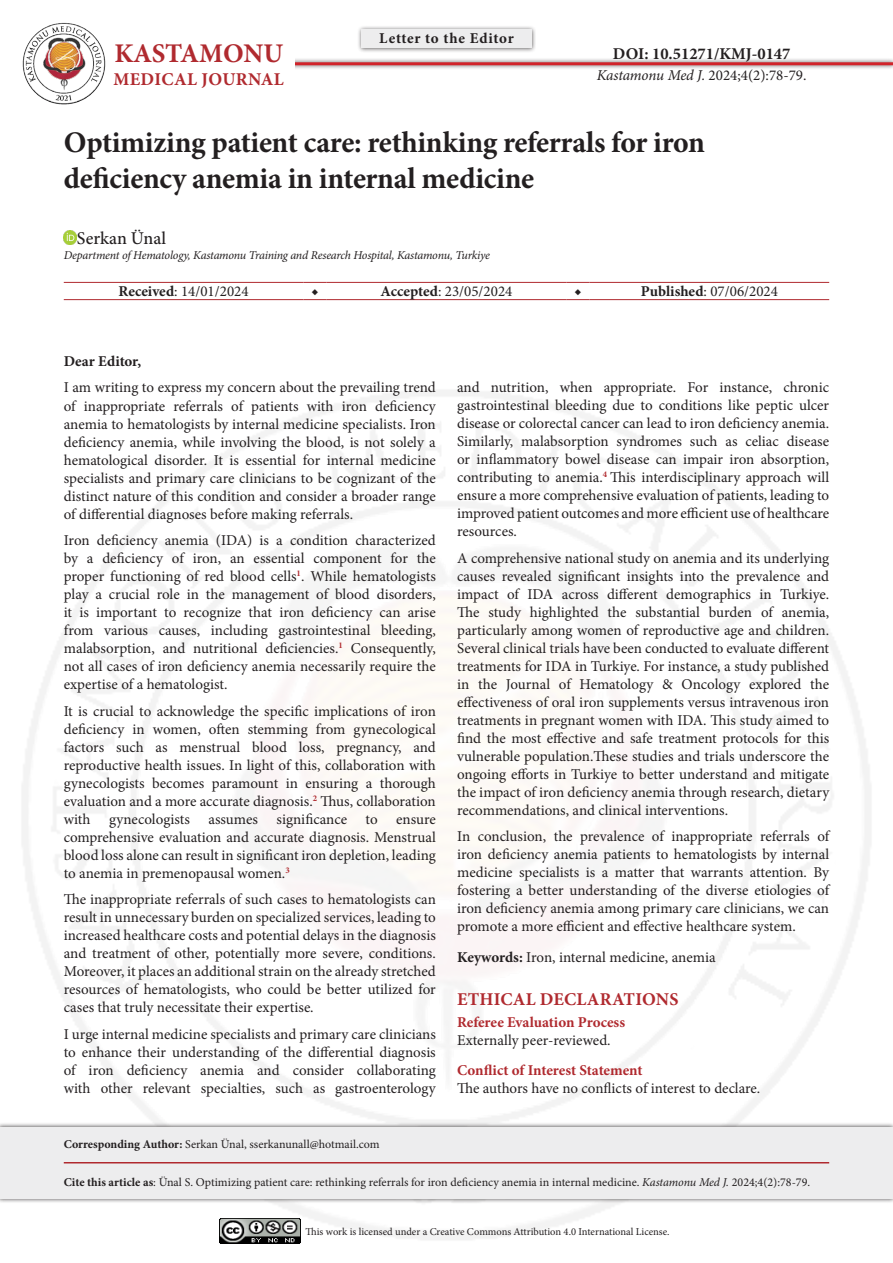
<style>
.page{position:relative;width:893px;height:1263px;background:#fff}
.page>*{position:absolute;margin:0;border:0;box-sizing:border-box;transform-origin:0 0}
.Ana_Başlık{font:700 30px/36px "Minion Pro";letter-spacing:-.01em;color:#231f20}
.t1{font:700 27px "Minion Pro";letter-spacing:-.01em;color:#b02a2f}
._1__BAŞLIK{font:700 18px "Minion Pro";letter-spacing:.01em;color:#b02a2f}
.Yazarlar{font:500 18px "Minion Pro";color:#231f20}
.Yan_Başlık{font:700 16.5px "Minion Pro";color:#231f20}
.Ana_metin{font:15px/18px "Minion Pro";color:#231f20;text-align:justify}
.Table-Figure{font:15px "Minion Pro";color:#231f20}
._2__Başlık{font:700 15px "Minion Pro";letter-spacing:-.005em;color:#b02a2f}
.Yan_Başlık-2{font:15px "Minion Pro";color:#231f20}
.Ana_metin-2{font:700 15px "Minion Pro";letter-spacing:.04em;color:#231f20}
.Ana_metin-3{font:700 15px "Minion Pro";color:#231f20}
.Table-Figure-2{font:700 15px "Minion Pro";color:#231f20}
.Cite_this{font:12px "Minion Pro";color:#231f20}
.Kurumlar{font:italic 12px "Minion Pro";letter-spacing:-.02em;color:#231f20}
.t2{font:10.5px "Minion Pro";letter-spacing:-.005em;color:#231f20}
.s1{font-style:italic}
.s2{font-weight:700}
</style>
<div class="page">
<div style="left:357px;top:25px;width:179px;height:28px;background:#231f20;opacity:.75"></div>
<div style="left:361px;top:30px;width:170px;height:18px;background:#ededee"></div>
<img style="left:22px;top:390px;width:849px;height:854px">
<img style="left:219px;top:1218px;width:81px;height:26px">
<div style="left:250px;top:58px;width:643px;height:12px;background:#231f20;opacity:.75"></div>
<hr style="left:255px;top:62px;width:638px;height:3px;background:#d1232a">
<div style="left:103px;top:42px;width:191px;height:43px;background:#fff"></div>
<img style="left:22px;top:22px;width:84px;height:83px">
<svg style="left:64px;top:231px;width:13px;height:13px"></svg>
<hr style="left:64px;top:282px;width:239px;height:1px;background:#b02a2f">
<svg style="left:303px;top:282px;width:24px;height:1px"></svg>
<hr style="left:327px;top:282px;width:239px;height:1px;background:#b02a2f">
<svg style="left:566px;top:282px;width:24px;height:1px"></svg>
<hr style="left:590px;top:282px;width:239px;height:1px;background:#b02a2f">
<hr style="left:64px;top:299px;width:239px;height:1px;background:#b02a2f">
<svg style="left:303px;top:299px;width:24px;height:1px"></svg>
<hr style="left:327px;top:299px;width:239px;height:1px;background:#b02a2f">
<svg style="left:566px;top:299px;width:24px;height:1px"></svg>
<hr style="left:590px;top:299px;width:239px;height:1px;background:#b02a2f">
<div style="left:0;top:1122px;width:893px;height:81px;background:#231f20;opacity:.75"></div>
<div style="left:0;top:1127px;width:893px;height:72px;background:#ededee"></div>
<hr style="left:64px;top:1162px;width:765px;height:1px;background:#b02a2f">
<h2 class="t1" style="left:114px;top:34px;width:170px">KASTAMONU</h2>
<p class="_1__BAŞLIK" style="left:113px;top:67px;width:172px">MEDICAL JOURNAL</p>
<p class="Ana_metin-2" style="left:379px;top:27px;width:136px">Letter to the Editor</p>
<p class="Yan_Başlık" style="left:613px;top:42px;width:179px">DOI: 10.51271/KMJ-0147</p>
<p class="Yan_Başlık-2" style="left:597px;top:65px;width:211px"><span class="s1">Kastamonu Med J.</span> 2024;4(2):78-79.</p>
<p class="Ana_Başlık" style="left:64px;top:124px;width:643px">Optimizing patient care: rethinking referrals for iron deficiency anemia in internal medicine</p>
<p class="Yazarlar" style="left:77px;top:226px;width:91px">Serkan Ünal</p>
<p class="Kurumlar" style="left:64px;top:247px;width:428px">Department of Hematology, Kastamonu Training and Research Hospital, Kastamonu, Turkiye</p>
<p class="Table-Figure" style="left:119px;top:282px;width:132px"><span class="s2">Received</span>: 14/01/2024</p>
<p class="Table-Figure-2" style="left:311px;top:281px;width:9px">◆</p>
<p class="Table-Figure" style="left:381px;top:282px;width:133px"><span class="s2">Accepted</span>: 23/05/2024</p>
<p class="Table-Figure-2" style="left:574px;top:281px;width:9px">◆</p>
<p class="Table-Figure" style="left:641px;top:282px;width:139px"><span class="s2">Published</span>: 07/06/2024</p>
<p class="Ana_metin-3" style="left:64px;top:351px;width:79px">Dear Editor,</p>
<p class="Ana_metin" style="left:64px;top:379px;width:374px">I am writing to express my concern about the prevailing trend of inappropriate referrals of patients with iron deficiency anemia to hematologists by internal medicine specialists. Iron deficiency anemia, while involving the blood, is not solely a hematological disorder. It is essential for internal medicine specialists and primary care clinicians to be cognizant of the distinct nature of this condition and consider a broader range of differential diagnoses before making referrals.</p>
<p class="Ana_metin" style="left:64px;top:531px;width:374px">Iron deficiency anemia (IDA) is a condition characterized by a deficiency of iron, an essential component for the proper functioning of red blood cells<sup>1</sup>. While hematologists play a crucial role in the management of blood disorders, it is important to recognize that iron deficiency can arise from various causes, including gastrointestinal bleeding, malabsorption, and nutritional deficiencies.<sup>1</sup> Consequently, not all cases of iron deficiency anemia necessarily require the expertise of a hematologist.</p>
<p class="Ana_metin" style="left:64px;top:702px;width:374px">It is crucial to acknowledge the specific implications of iron deficiency in women, often stemming from gynecological factors such as menstrual blood loss, pregnancy, and reproductive health issues. In light of this, collaboration with gynecologists becomes paramount in ensuring a thorough evaluation and a more accurate diagnosis.<sup>2</sup> Thus, collaboration with gynecologists assumes significance to ensure comprehensive evaluation and accurate diagnosis. Menstrual blood loss alone can result in significant iron depletion, leading to anemia in premenopausal women.<sup>3</sup></p>
<p class="Ana_metin" style="left:64px;top:890px;width:374px">The inappropriate referrals of such cases to hematologists can result in unnecessary burden on specialized services, leading to increased healthcare costs and potential delays in the diagnosis and treatment of other, potentially more severe, conditions.<br>Moreover, it places an additional strain on the already stretched resources of hematologists, who could be better utilized for cases that truly necessitate their expertise.</p>
<p class="Ana_metin" style="left:64px;top:1025px;width:374px">I urge internal medicine specialists and primary care clinicians to enhance their understanding of the differential diagnosis of iron deficiency anemia and consider collaborating with other relevant specialties, such as gastroenterology</p>
<p class="Cite_this" style="left:64px;top:1136px;width:317px"><span class="s2">Corresponding Author:</span> Serkan Ünal, sserkanunall@hotmail.com</p>
<p class="Ana_metin" style="left:457px;top:379px;width:374px">and nutrition, when appropriate. For instance, chronic gastrointestinal bleeding due to conditions like peptic ulcer disease or colorectal cancer can lead to iron deficiency anemia.<br>Similarly, malabsorption syndromes such as celiac disease or inflammatory bowel disease can impair iron absorption, contributing to anemia.<sup>4</sup> This interdisciplinary approach will ensure a more comprehensive evaluation of patients, leading to improved patient outcomes and more efficient use of healthcare resources.</p>
<p class="Ana_metin" style="left:457px;top:549px;width:374px">A comprehensive national study on anemia and its underlying causes revealed significant insights into the prevalence and impact of IDA across different demographics in Turkiye.<br>The study highlighted the substantial burden of anemia, particularly among women of reproductive age and children.<br>Several clinical trials have been conducted to evaluate different treatments for IDA in Turkiye. For instance, a study published in the Journal of Hematology &amp; Oncology explored the effectiveness of oral iron supplements versus intravenous iron treatments in pregnant women with IDA. This study aimed to find the most effective and safe treatment protocols for this vulnerable population.These studies and trials underscore the ongoing efforts in Turkiye to better understand and mitigate the impact of iron deficiency anemia through research, dietary recommendations, and clinical interventions.</p>
<p class="Ana_metin" style="left:457px;top:828px;width:374px">In conclusion, the prevalence of inappropriate referrals of iron deficiency anemia patients to hematologists by internal medicine specialists is a matter that warrants attention. By fostering a better understanding of the diverse etiologies of iron deficiency anemia among primary care clinicians, we can promote a more efficient and effective healthcare system.</p>
<p class="Ana_metin" style="left:457px;top:948px;width:260px"><span class="s2">Keywords:</span> Iron, internal medicine, anemia</p>
<p class="_1__BAŞLIK" style="left:457px;top:986px;width:223px">ETHICAL DECLARATIONS</p>
<p class="_2__Başlık" style="left:457px;top:1012px;width:169px">Referee Evaluation Process</p>
<p class="Ana_metin" style="left:457px;top:1031px;width:155px">Externally peer-reviewed.</p>
<p class="_2__Başlık" style="left:457px;top:1059px;width:187px">Conflict of Interest Statement</p>
<p class="Ana_metin" style="left:457px;top:1079px;width:305px">The authors have no conflicts of interest to declare.</p>
<p class="Cite_this" style="left:64px;top:1174px;width:748px"><span class="s2">Cite this article as</span>: Ünal S. Optimizing patient care: rethinking referrals for iron deficiency anemia in internal medicine. <span class="s1">Kastamonu Med J.</span> 2024;4(2):78-79.</p>
<p class="t2" style="left:306px;top:1224px;width:366px">This work is licensed under a Creative Commons Attribution 4.0 International License.</p>
</div>
